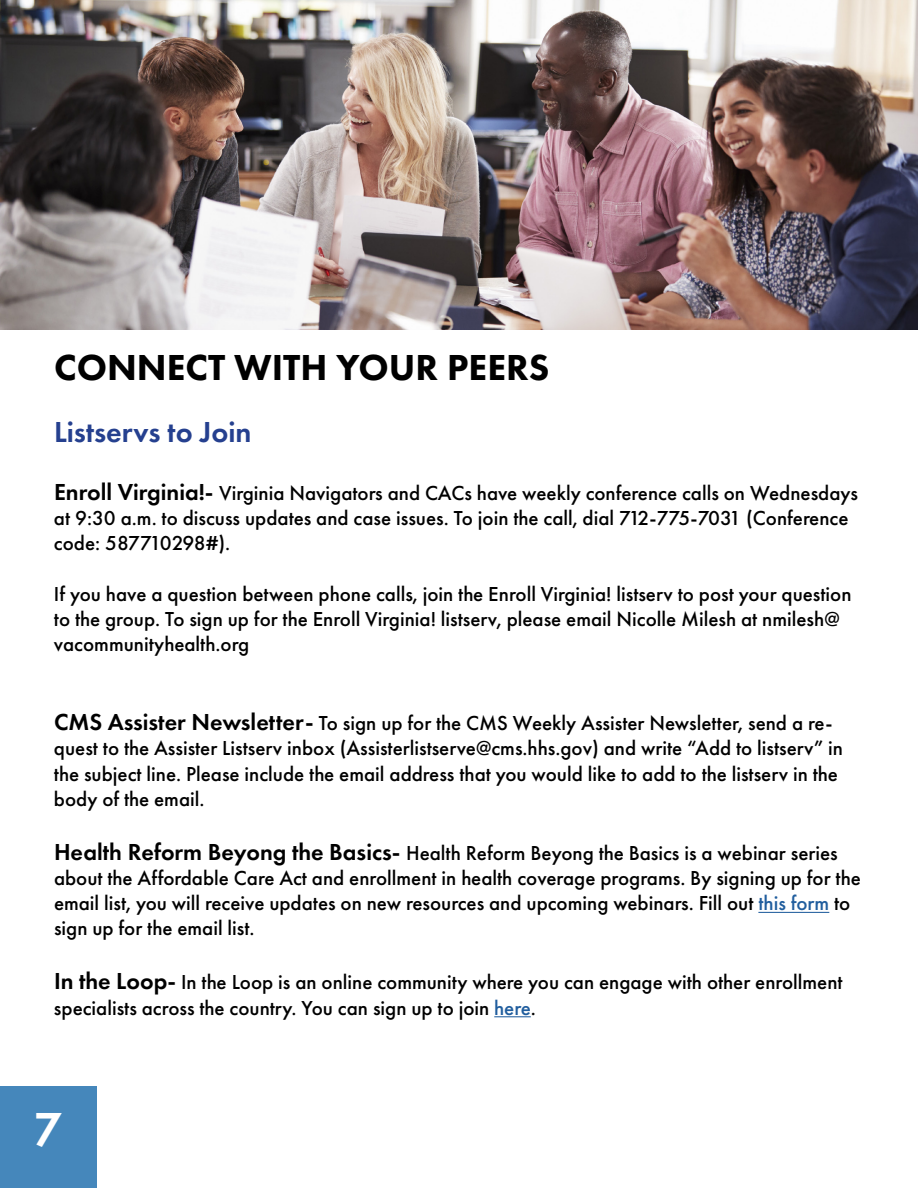
<style>
.page{position:relative;width:918px;height:1188px;background:#fff}
.page>*{position:absolute;margin:0;border:0;box-sizing:border-box;transform-origin:0 0}
.t1{font:600 49.5px "Futura PT";color:#fff}
.t2{font:800 37.5px "Futura PT";color:#000}
.t3{font:600 30px "Futura PT";color:#25408f}
.t4{font:500 21px/25.2px "Futura PT";color:#000}
.s1{font-weight:600;font-size:24px}
.s2{color:#215e9e}
</style>
<div class="page">
<div style="left:0;top:1087px;width:97px;height:101px;background:#4587bb"></div>
<img style="left:0;top:0;width:918px;height:329px">
<hr style="left:758px;top:912px;width:71px;height:1px;background:#215e9e">
<hr style="left:494px;top:1016px;width:37px;height:1px;background:#215e9e">
<h2 class="t2" style="left:54px;top:344px;width:497px">CONNECT WITH YOUR PEERS</h2>
<h3 class="t3" style="left:54px;top:413px;width:199px">Listservs to Join</h3>
<p class="t4" style="left:54px;top:480px;width:805px"><span class="s1">Enroll Virginia!-</span> Virginia Navigators and CACs have weekly conference calls on Wednesdays at 9:30 a.m. to discuss updates and case issues. To join the call, dial 712-775-7031 (Conference code: 587710298#).</p>
<p class="t4" style="left:54px;top:581px;width:799px">If you have a question between phone calls, join the Enroll Virginia! listserv to post your question to the group. To sign up for the Enroll Virginia! listserv, please email Nicolle Milesh at nmilesh@ vacommunityhealth.org</p>
<p class="t4" style="left:54px;top:711px;width:791px"><span class="s1">CMS Assister Newsletter-</span> To sign up for the CMS Weekly Assister Newsletter, send a re&shy;quest to the Assister Listserv inbox (Assisterlistserve@cms.hhs.gov) and write “Add to listserv” in the subject line. Please include the email address that you would like to add to the listserv in the body of the email.</p>
<p class="t4" style="left:54px;top:840px;width:808px"><span class="s1">Health Reform Beyong the Basics-</span> Health Reform Beyong the Basics is a webinar series about the Affordable Care Act and enrollment in health coverage programs. By signing up for the email list, you will receive updates on new resources and upcoming webinars. Fill out <span class="s2">this form</span> to sign up for the email list.</p>
<p class="t4" style="left:54px;top:970px;width:790px"><span class="s1">In the Loop-</span> In the Loop is an online community where you can engage with other enrollment specialists across the country. You can sign up to join <span class="s2">here</span>.</p>
<h1 class="t1" style="left:34px;top:1098px;width:30px">7</h1>
</div>
